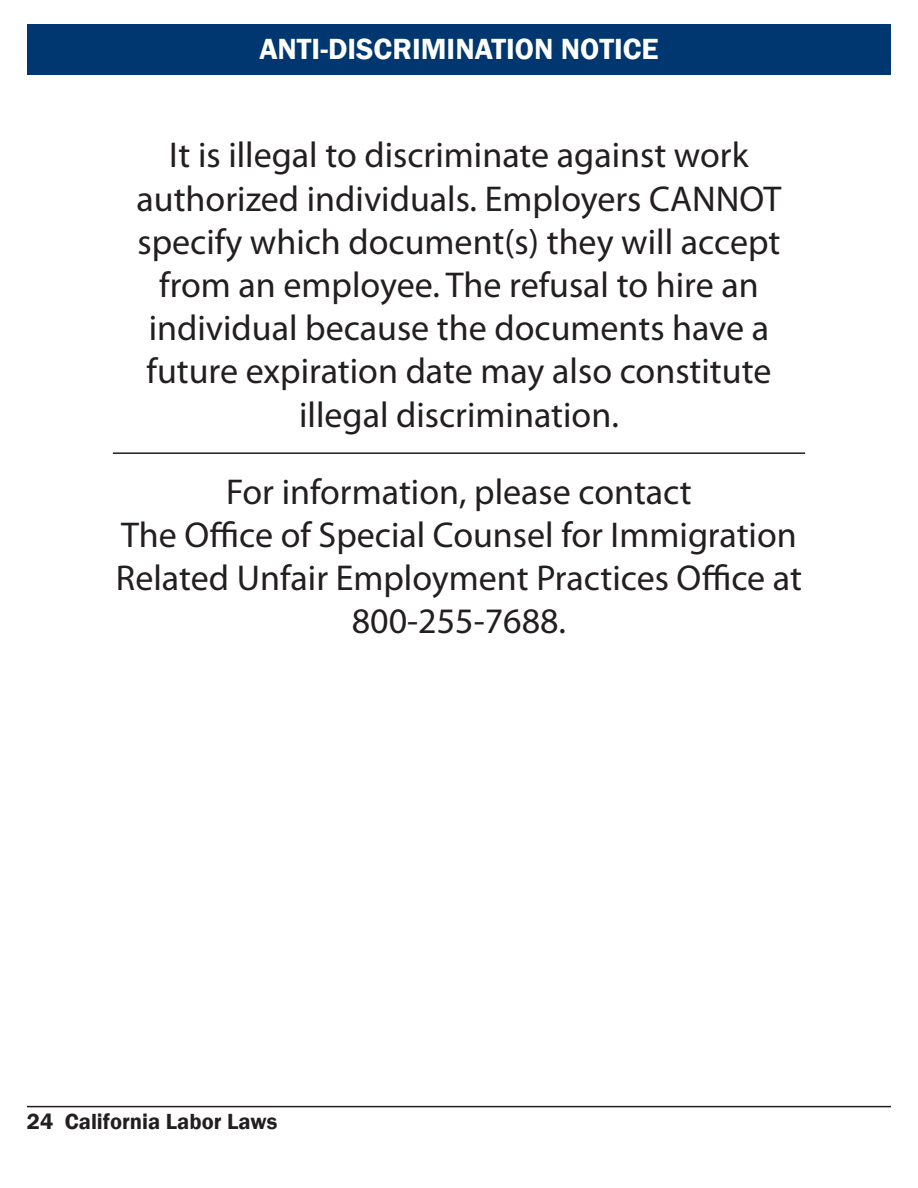
<style>
.page{position:relative;width:918px;height:1188px;background:#fff}
.page>*{position:absolute;margin:0;border:0;box-sizing:border-box;transform-origin:0 0}
.t1{font:36px/43.2px "Myriad Pro";color:#231f20;text-align:center}
.t2{font:600 30px "Franklin Gothic";color:#fff}
.t3{font:600 22.5px "Franklin Gothic";color:#231f20}
</style>
<div class="page">
<div style="left:27px;top:24px;width:864px;height:50px;background:#003770"></div>
<hr style="left:113px;top:452px;width:692px;height:2px;background:#231f20">
<hr style="left:27px;top:1106px;width:864px;height:1px;background:#231f20">
<p class="t2" style="left:259px;top:31px;width:401px">ANTI-DISCRIMINATION NOTICE</p>
<p class="t1" style="left:137px;top:133px;width:646px">It is illegal to discriminate against work authorized individuals. Employers CANNOT specify which document(s) they will accept from an employee. The refusal to hire an individual because the documents have a future expiration date may also constitute illegal discrimination.</p>
<p class="t1" style="left:226px;top:469px;width:467px">For information, please contact</p>
<p class="t1" style="left:121px;top:513px;width:677px">The Office of Special Counsel for Immigration</p>
<p class="t1" style="left:116px;top:556px;width:688px">Related Unfair Employment Practices Office at</p>
<p class="t1" style="left:352px;top:599px;width:216px">800-255-7688.</p>
<p class="t3" style="left:27px;top:1107px;width:252px">24 California Labor Laws</p>
</div>
